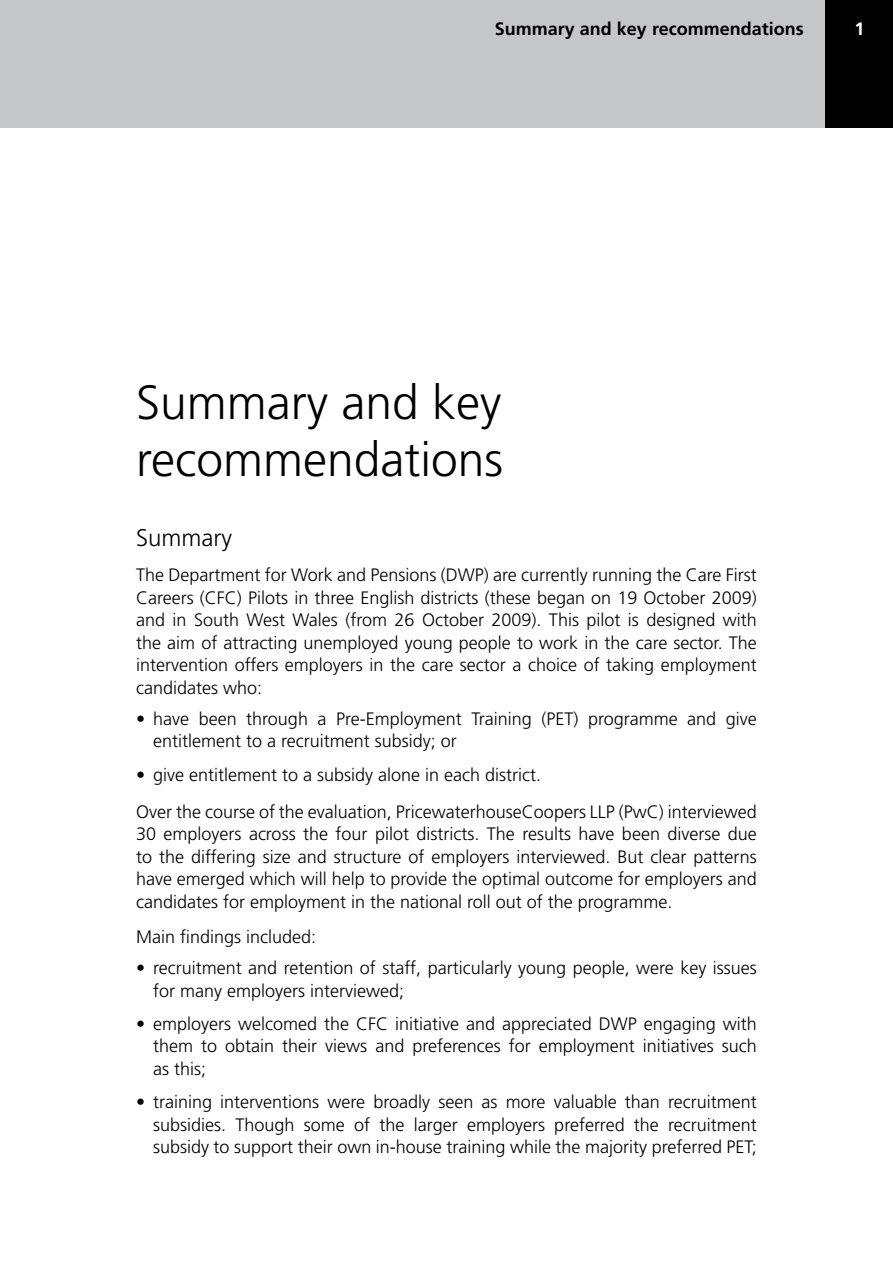
<style>
.page{position:relative;width:893px;height:1263px;background:#fff}
.page>*{position:absolute;margin:0;border:0;box-sizing:border-box;transform-origin:0 0}
.t1{font:300 48px/57.6px "Frutiger LT";color:#000}
.t2{font:300 24px "Frutiger LT";color:#000}
.t3{font:300 18px/22.5px "Frutiger LT";color:#000;text-align:justify}
.t4{font:700 18px "Frutiger LT";color:#000}
.t5{font:700 18px "Frutiger LT";color:#fff}
</style>
<div class="page">
<div style="left:825px;top:0;width:68px;height:128px;background:#000"></div>
<div style="left:0;top:0;width:825px;height:128px;background:#c6c7c8"></div>
<p class="t4" style="left:495px;top:18px;width:310px">Summary and key recommendations</p>
<p class="t5" style="left:854px;top:18px;width:12px">1</p>
<h1 class="t1" style="left:136px;top:374px;width:369px">Summary and key recommendations</h1>
<h2 class="t2" style="left:136px;top:524px;width:97px">Summary</h2>
<p class="t3" style="left:136px;top:564px;width:622px">The Department for Work and Pensions (DWP) are currently running the Care First Careers (CFC) Pilots in three English districts (these began on 19 October 2009) and in South West Wales (from 26 October 2009). This pilot is designed with the aim of attracting unemployed young people to work in the care sector. The intervention offers employers in the care sector a choice of taking employment candidates who:</p>
<p class="t3" style="left:153px;top:708px;width:605px;text-indent:-17px">• have been through a Pre-Employment Training (PET) programme and give entitlement to a recruitment subsidy; or</p>
<p class="t3" style="left:136px;top:756px;width:622px;line-height:37.3px">• give entitlement to a subsidy alone in each district.<br>Over the course of the evaluation, PricewaterhouseCoopers LLP (PwC) interviewed</p>
<p class="t3" style="left:136px;top:823px;width:622px">30 employers across the four pilot districts. The results have been diverse due to the differing size and structure of employers interviewed. But clear patterns have emerged which will help to provide the optimal outcome for employers and candidates for employment in the national roll out of the programme.</p>
<p class="t3" style="left:136px;top:926px;width:182px">Main findings included:</p>
<p class="t3" style="left:153px;top:957px;width:605px;text-indent:-17px">• recruitment and retention of staff, particularly young people, were key issues for many employers interviewed;</p>
<p class="t3" style="left:153px;top:1013px;width:605px;text-indent:-17px">• employers welcomed the CFC initiative and appreciated DWP engaging with them to obtain their views and preferences for employment initiatives such as this;</p>
<p class="t3" style="left:153px;top:1091px;width:605px;text-indent:-17px">• training interventions were broadly seen as more valuable than recruitment subsidies. Though some of the larger employers preferred the recruitment subsidy to support their own in-house training while the majority preferred PET;</p>
</div>
